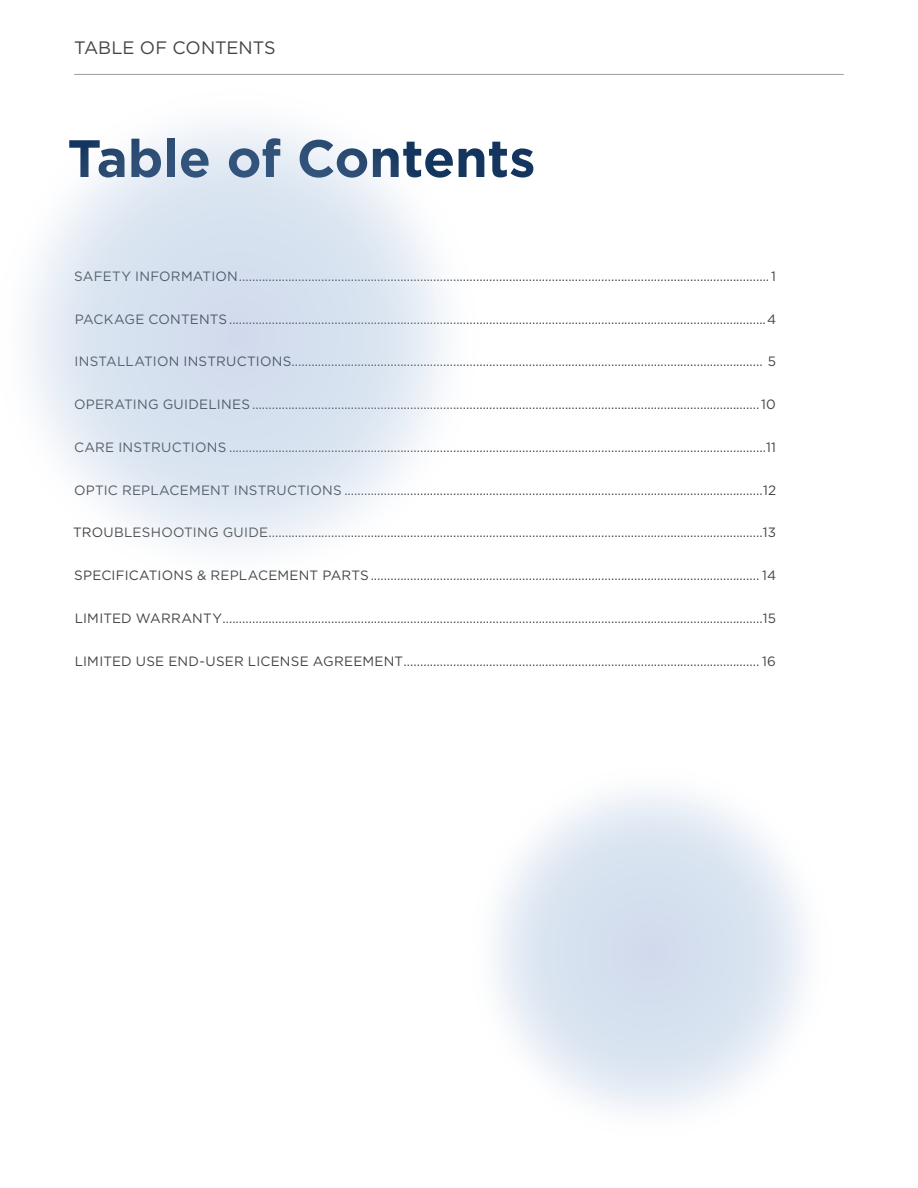
<style>
.page{position:relative;width:918px;height:1188px;background:#fff}
.page>*{position:absolute;margin:0;border:0;box-sizing:border-box;transform-origin:0 0}
.t1{font:700 52.5px "Gotham";letter-spacing:-.005em;color:#13355e}
.t2{font:18px "Gotham";letter-spacing:-.005em;color:#434545}
.t3{font:13.5px "Gotham";letter-spacing:.015em;color:#434545}
</style>
<div class="page">
<hr style="left:74px;top:74px;width:770px;height:1px;background:#9c9d9c">
<svg style="left:30px;top:74px;width:415px;height:476px"></svg>
<svg style="left:495px;top:792px;width:311px;height:319px"></svg>
<h2 class="t2" style="left:74px;top:36px;width:203px">TABLE OF CONTENTS</h2>
<h1 class="t1" style="left:67px;top:124px;width:470px">Table of Contents</h1>
<p class="t3" style="left:74px;top:267px;width:703px">SAFETY INFORMATION.................................................................................................................................................................1</p>
<p class="t3" style="left:75px;top:310px;width:703px">PACKAGE CONTENTS...................................................................................................................................................................4</p>
<p class="t3" style="left:75px;top:353px;width:703px">INSTALLATION INSTRUCTIONS............................................................................................................................................... 5</p>
<p class="t3" style="left:74px;top:396px;width:703px">OPERATING GUIDELINES ..........................................................................................................................................................10</p>
<p class="t3" style="left:74px;top:438px;width:703px">CARE INSTRUCTIONS ...................................................................................................................................................................11</p>
<p class="t3" style="left:74px;top:481px;width:704px">OPTIC REPLACEMENT INSTRUCTIONS ...............................................................................................................................12</p>
<p class="t3" style="left:73px;top:524px;width:704px">TROUBLESHOOTING GUIDE......................................................................................................................................................13</p>
<p class="t3" style="left:74px;top:567px;width:703px">SPECIFICATIONS &amp; REPLACEMENT PARTS...................................................................................................................... 14</p>
<p class="t3" style="left:75px;top:609px;width:703px">LIMITED WARRANTY....................................................................................................................................................................15</p>
<p class="t3" style="left:75px;top:652px;width:703px">LIMITED USE END-USER LICENSE AGREEMENT............................................................................................................ 16</p>
</div>
